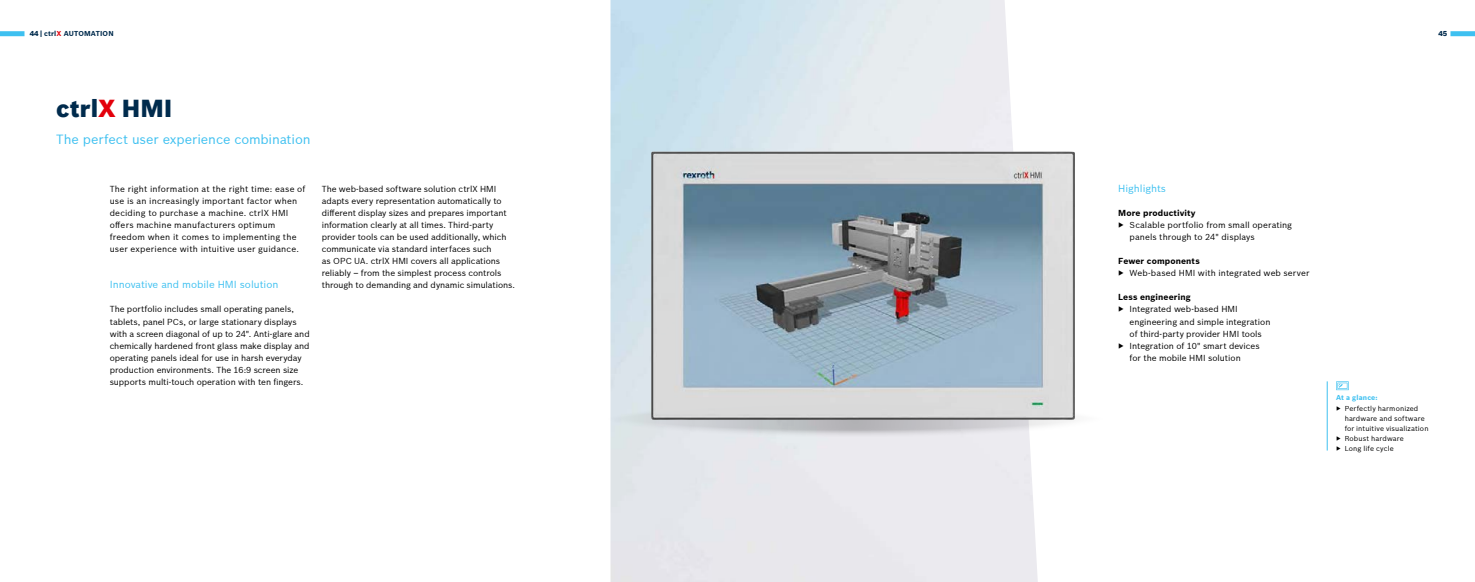
<style>
.page{position:relative;width:1475px;height:582px;background:#fff}
.page>*{position:absolute;margin:0;border:0;box-sizing:border-box;transform-origin:0 0}
.t1{font:900 24px "Bosch Sans";color:#002b4d}
.t2{font:13px "Bosch Sans";letter-spacing:-.005em;color:#3ec0f0}
.t3{font:10px "Bosch Sans";color:#3ec0f0}
.t4{font:8.5px/12px "Bosch Sans";color:#000}
.t5{font:8.5px/12px "Bosch Sans";letter-spacing:.02em;color:#000}
.t6{font:700 8.5px "Bosch Sans";letter-spacing:.015em;color:#000}
.t7{font:7px "Bosch Sans";letter-spacing:.015em;color:#000}
.t8{font:700 7px "Bosch Sans";letter-spacing:.025em;color:#002b4d}
.t9{font:700 7px "Bosch Sans";letter-spacing:.02em;color:#3ec0f0}
.t10{font:900 7px "Bosch Sans";color:#002b4d}
.s1{font-weight:900}
.s2{color:#e3000b}
</style>
<div class="page">
<svg style="left:597px;top:401px;width:515px;height:36px;background:#cfd0d4"></svg>
<img style="left:651px;top:151px;width:423px;height:268px">
<hr style="left:1326px;top:381px;width:1px;height:69px;background:#3ec0f0">
<svg style="left:1336px;top:381px;width:12px;height:9px"></svg>
<div style="left:1450px;top:31px;width:24px;height:5px;background:#3ec0f0"></div>
<div style="left:0;top:31px;width:24px;height:5px;background:#3ec0f0"></div>
<p class="t8" style="left:30px;top:28px;width:85px"><span class="s1">44 |</span> ctrl<span class="s2">X</span> AUTOMATION</p>
<p class="t10" style="left:1438px;top:28px;width:10px">45</p>
<h1 class="t1" style="left:56px;top:89px;width:118px">ctrl<span class="s2">X</span> HMI</h1>
<h2 class="t2" style="left:56px;top:130px;width:256px">The perfect user experience combination</h2>
<p class="t5" style="left:110px;top:182px;width:197px">The right information at the right time: ease of use is an increasingly important factor when deciding to purchase a machine. ctrlX HMI offers machine manufacturers optimum freedom when it comes to implementing the user experience with intuitive user guidance.</p>
<p class="t3" style="left:110px;top:277px;width:170px">Innovative and mobile HMI solution</p>
<p class="t4" style="left:110px;top:302px;width:201px">The portfolio includes small operating panels, tablets, panel PCs, or large stationary displays with a screen diagonal of up to 24". Anti-glare and chemically hardened front glass make display and operating panels ideal for use in harsh everyday production environments. The 16:9 screen size supports multi-touch operation with ten fingers.</p>
<p class="t4" style="left:322px;top:182px;width:195px">The web-based software solution ctrlX HMI adapts every representation automatically to different display sizes and prepares important information clearly at all times. Third-party provider tools can be used additionally, which communicate via standard interfaces such<br>as OPC UA. ctrlX HMI covers all applications reliably – from the simplest process controls through to demanding and dynamic simulations.</p>
<p class="t3" style="left:1118px;top:181px;width:49px">Highlights</p>
<p class="t6" style="left:1118px;top:207px;width:79px">More productivity</p>
<p class="t4" style="left:1129px;top:218px;width:164px;text-indent:-11px">▶ Scalable portfolio from small operating panels through to 24" displays</p>
<p class="t6" style="left:1118px;top:255px;width:83px">Fewer components</p>
<p class="t4" style="left:1118px;top:266px;width:193px">▶ Web-based HMI with integrated web server</p>
<p class="t6" style="left:1118px;top:291px;width:74px">Less engineering</p>
<p class="t4" style="left:1118px;top:302px;width:121px">▶ Integrated web-based HMI</p>
<p class="t4" style="left:1129px;top:314px;width:142px">engineering and simple integration</p>
<p class="t4" style="left:1129px;top:326px;width:134px">of third-party provider HMI tools</p>
<p class="t4" style="left:1118px;top:338px;width:143px">▶ Integration of 10" smart devices</p>
<p class="t4" style="left:1129px;top:350px;width:113px">for the mobile HMI solution</p>
<p class="t9" style="left:1335px;top:392px;width:43px">At a glance:</p>
<p class="t7" style="left:1335px;top:402px;width:84px">▶ Perfectly harmonized</p>
<p class="t7" style="left:1344px;top:412px;width:82px">hardware and software</p>
<p class="t7" style="left:1344px;top:422px;width:85px">for intuitive visualization</p>
<p class="t7" style="left:1335px;top:432px;width:69px">▶ Robust hardware</p>
<p class="t7" style="left:1335px;top:442px;width:59px">▶ Long life cycle</p>
</div>
